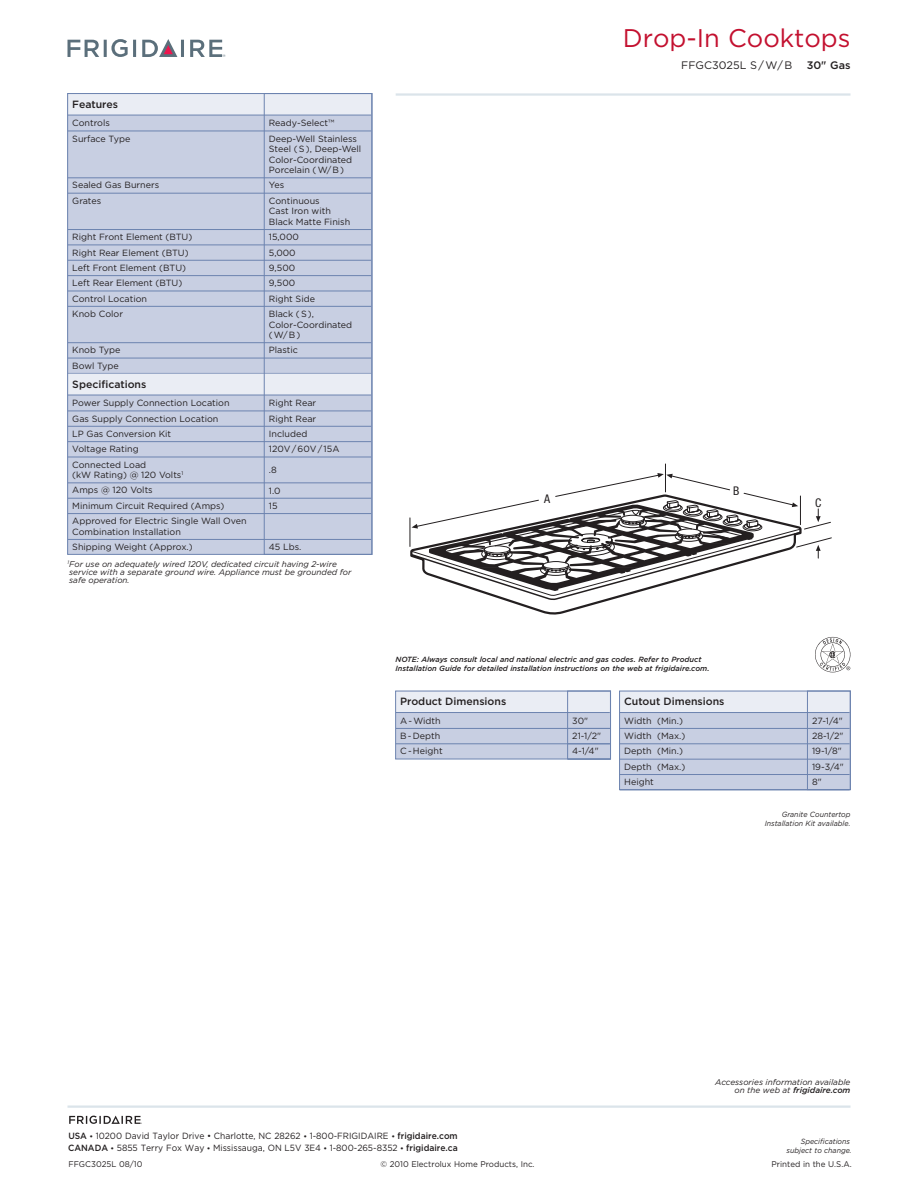
<style>
.page{position:relative;width:918px;height:1188px;background:#fff}
.page>*{position:absolute;margin:0;border:0;box-sizing:border-box;transform-origin:0 0}
.t1{font:25.5px "Gotham";color:#c3102f}
.t2{font:condensed 12px "Helvetica Neue";color:#231f20}
.t3{font:10.8px "Gotham";color:#231f20}
.t4{font:500 10.8px "Gotham";color:#231f20}
.t5{font:500 10.5px "Gotham";color:#231f20}
.t6{font:9px/15.3px "Gotham";color:#231f20}
.t7{font:9px/11.9px "Gotham";color:#231f20;scale:.95 1}
.t8{font:italic 8.25px/8.2px "Gotham";color:#231f20;text-align:right}
.t9{font:8.25px "Gotham";color:#231f20}
.t10{font:italic 500 7.5px/9px "Gotham";color:#231f20}
.t11{font:italic 7.5px/9px "Gotham";color:#231f20;text-align:right;scale:.95 1}
.s1{font-weight:500}
.s2{font-weight:500;font-size:7.5px}
</style>
<div class="page">
<hr style="left:68px;top:1106px;width:782px;height:2px;background:#dbe4ea">
<svg style="left:68px;top:39px;width:68px;height:18px"></svg>
<svg style="left:142px;top:39px;width:42px;height:18px"></svg>
<svg style="left:190px;top:40px;width:35px;height:17px"></svg>
<hr style="left:396px;top:93px;width:455px;height:3px;background:#dbe4ea">
<svg style="left:69px;top:1116px;width:73px;height:8px"></svg>
<div style="left:396px;top:691px;width:215px;height:68px;background:#c8cfe2"></div>
<div style="left:396px;top:691px;width:214px;height:22px;background:#eaedf4"></div>
<hr style="left:396px;top:712px;width:214px;height:1px;background:#6c83af">
<hr style="left:396px;top:728px;width:214px;height:1px;background:#6c83af">
<hr style="left:396px;top:744px;width:214px;height:1px;background:#6c83af">
<div style="left:395px;top:691px;width:216px;height:68px;border:1px solid #6c83af"></div>
<div style="left:620px;top:691px;width:230px;height:99px;background:#c8cfe2"></div>
<div style="left:620px;top:691px;width:230px;height:22px;background:#eaedf4"></div>
<hr style="left:620px;top:712px;width:230px;height:1px;background:#6c83af">
<hr style="left:620px;top:728px;width:230px;height:1px;background:#6c83af">
<hr style="left:620px;top:744px;width:230px;height:1px;background:#6c83af">
<hr style="left:620px;top:759px;width:230px;height:1px;background:#6c83af">
<hr style="left:620px;top:774px;width:230px;height:1px;background:#6c83af">
<hr style="left:620px;top:790px;width:230px;height:1px;background:#6c83af">
<div style="left:619px;top:691px;width:232px;height:99px;border:1px solid #6c83af"></div>
<div style="left:807px;top:691px;width:43px;height:99px;border:1px solid #6c83af"></div>
<hr style="left:568px;top:759px;width:42px;height:1px;background:#6c83af">
<div style="left:567px;top:691px;width:44px;height:68px;border:1px solid #6c83af"></div>
<svg style="left:815px;top:637px;width:35px;height:35px"></svg>
<svg style="left:409px;top:463px;width:423px;height:152px"></svg>
<div style="left:68px;top:94px;width:304px;height:460px;background:#c8cfe2"></div>
<div style="left:68px;top:94px;width:303px;height:21px;background:#eaedf4"></div>
<hr style="left:68px;top:115px;width:303px;height:1px;background:#6c83af">
<hr style="left:68px;top:131px;width:303px;height:1px;background:#6c83af">
<hr style="left:68px;top:178px;width:303px;height:1px;background:#6c83af">
<hr style="left:68px;top:193px;width:303px;height:1px;background:#6c83af">
<hr style="left:68px;top:229px;width:303px;height:1px;background:#6c83af">
<hr style="left:68px;top:245px;width:303px;height:1px;background:#6c83af">
<hr style="left:68px;top:260px;width:303px;height:1px;background:#6c83af">
<hr style="left:68px;top:275px;width:303px;height:1px;background:#6c83af">
<hr style="left:68px;top:291px;width:303px;height:1px;background:#6c83af">
<hr style="left:68px;top:306px;width:303px;height:1px;background:#6c83af">
<hr style="left:68px;top:342px;width:303px;height:1px;background:#6c83af">
<hr style="left:68px;top:358px;width:303px;height:1px;background:#6c83af">
<hr style="left:68px;top:373px;width:303px;height:1px;background:#6c83af">
<div style="left:68px;top:374px;width:303px;height:21px;background:#eaedf4"></div>
<hr style="left:68px;top:395px;width:303px;height:1px;background:#6c83af">
<hr style="left:68px;top:411px;width:303px;height:1px;background:#6c83af">
<hr style="left:68px;top:426px;width:303px;height:1px;background:#6c83af">
<hr style="left:68px;top:441px;width:303px;height:1px;background:#6c83af">
<hr style="left:68px;top:457px;width:303px;height:1px;background:#6c83af">
<hr style="left:68px;top:483px;width:303px;height:1px;background:#6c83af">
<hr style="left:68px;top:498px;width:303px;height:1px;background:#6c83af">
<hr style="left:68px;top:513px;width:303px;height:1px;background:#6c83af">
<hr style="left:68px;top:539px;width:303px;height:1px;background:#6c83af">
<div style="left:264px;top:93px;width:108px;height:462px;border:1px solid #6c83af"></div>
<p class="t5" style="left:72px;top:97px;width:47px">Features</p>
<p class="t6" style="left:72px;top:115px;width:60px">Controls<br>Surface Type</p>
<p class="t6" style="left:72px;top:177px;width:88px">Sealed Gas Burners<br>Grates</p>
<p class="t6" style="left:72px;top:229px;width:122px">Right Front Element (BTU)<br>Right Rear Element (BTU)<br>Left Front Element (BTU)<br>Left Rear Element (BTU)<br>Control Location<br>Knob Color</p>
<p class="t6" style="left:72px;top:342px;width:50px">Knob Type<br>Bowl Type</p>
<p class="t5" style="left:72px;top:377px;width:76px">Specifications</p>
<p class="t6" style="left:72px;top:395px;width:159px">Power Supply Connection Location<br>Gas Supply Connection Location<br>LP Gas Conversion Kit<br>Voltage Rating<br>Connected Load</p>
<p class="t6" style="left:72px;top:467px;width:176px">(kW Rating) @ 120 Volts<sup>1<br></sup>Amps @ 120 Volts<br>Minimum Circuit Required (Amps)<br>Approved for Electric Single Wall Oven</p>
<p class="t6" style="left:72px;top:524px;width:122px">Combination Installation<br>Shipping Weight (Approx.)</p>
<p class="t6" style="left:269px;top:115px;width:90px">Ready-Select™<br>Deep-Well Stainless</p>
<p class="t6" style="left:269px;top:143px;width:94px;line-height:10.5px">Steel ( S ), Deep-Well<br>Color-Coordinated<br>Porcelain ( W/ B )</p>
<p class="t6" style="left:269px;top:177px;width:52px">Yes<br>Continuous</p>
<p class="t6" style="left:269px;top:206px;width:83px;line-height:10.5px">Cast Iron with<br>Black Matte Finish</p>
<p class="t6" style="left:269px;top:229px;width:48px">15,000<br>5,000<br>9,500<br>9,500<br>Right Side<br>Black ( S ),</p>
<p class="t6" style="left:269px;top:319px;width:85px;line-height:10.5px">Color-Coordinated ( W/ B )</p>
<p class="t6" style="left:269px;top:342px;width:31px">Plastic</p>
<p class="t6" style="left:269px;top:395px;width:72px">Right Rear<br>Right Rear<br>Included<br>120V / 60V / 15A</p>
<p class="t6" style="left:269px;top:462px;width:9px">.8</p>
<p class="t6" style="left:269px;top:483px;width:13px">1.0<br>15</p>
<p class="t6" style="left:269px;top:539px;width:34px">45 Lbs.</p>
<p class="t8" style="left:68px;top:560px;width:285px;text-align:left"><sup>1</sup>For use on adequately wired 120V, dedicated circuit having 2-wire service with a separate ground wire. Appliance must be grounded for safe operation.</p>
<h1 class="t1" style="left:623px;top:22px;width:229px">Drop-In Cooktops</h1>
<p class="t3" style="left:681px;top:58px;width:112px">FFGC3025L S / W/ B</p>
<p class="t4" style="left:807px;top:58px;width:45px">30" Gas</p>
<h2 class="t2" style="left:544px;top:492px;width:7px">A</h2>
<h2 class="t2" style="left:733px;top:484px;width:8px">B</h2>
<h2 class="t2" style="left:815px;top:496px;width:8px">C</h2>
<p class="t10" style="left:395px;top:655px;width:316px">NOTE: Always consult local and national electric and gas codes. Refer to Product<br>Installation Guide for detailed installation instructions on the web at frigidaire.com.</p>
<p class="t5" style="left:400px;top:695px;width:108px">Product Dimensions</p>
<p class="t6" style="left:400px;top:713px;width:44px">A - Width<br>B - Depth<br>C - Height</p>
<p class="t6" style="left:572px;top:713px;width:30px">30"<br>21-1/2"<br>4-1/4"</p>
<p class="t5" style="left:624px;top:695px;width:102px">Cutout Dimensions</p>
<p class="t6" style="left:624px;top:713px;width:63px">Width (Min.)<br>Width (Max.)<br>Depth (Min.)<br>Depth (Max.)<br>Height</p>
<p class="t6" style="left:812px;top:713px;width:33px">27-1/4"<br>28-1/2"<br>19-1/8"<br>19-3/4"<br>8"</p>
<p class="t11" style="left:765px;top:810px;width:92px">Granite Countertop<br>Installation Kit available.</p>
<p class="t8" style="left:715px;top:1078px;width:137px">Accessories information available on the web at <span class="s1">frigidaire.com</span></p>
<p class="t7" style="left:68px;top:1130px;width:412px"><span class="s1">USA</span> <span class="s2">•</span> 10200 David Taylor Drive • Charlotte, NC 28262 <span class="s2">•</span> 1-800-FRIGIDAIRE <span class="s2">•</span> <span class="s1">frigidaire.com<br>CANADA</span> <span class="s2">•</span> 5855 Terry Fox Way <span class="s2">•</span> Mississauga, ON L5V 3E4 <span class="s2">•</span> 1-800-265-8352 <span class="s2">•</span> <span class="s1">frigidaire.ca</span></p>
<p class="t9" style="left:68px;top:1159px;width:76px">FFGC3025L 08/10</p>
<p class="t9" style="left:380px;top:1159px;width:156px">© 2010 Electrolux Home Products, Inc.</p>
<p class="t9" style="left:771px;top:1159px;width:82px">Printed in the U.S.A.</p>
<p class="t11" style="left:787px;top:1136px;width:70px">Specifications subject to change.</p>
</div>
